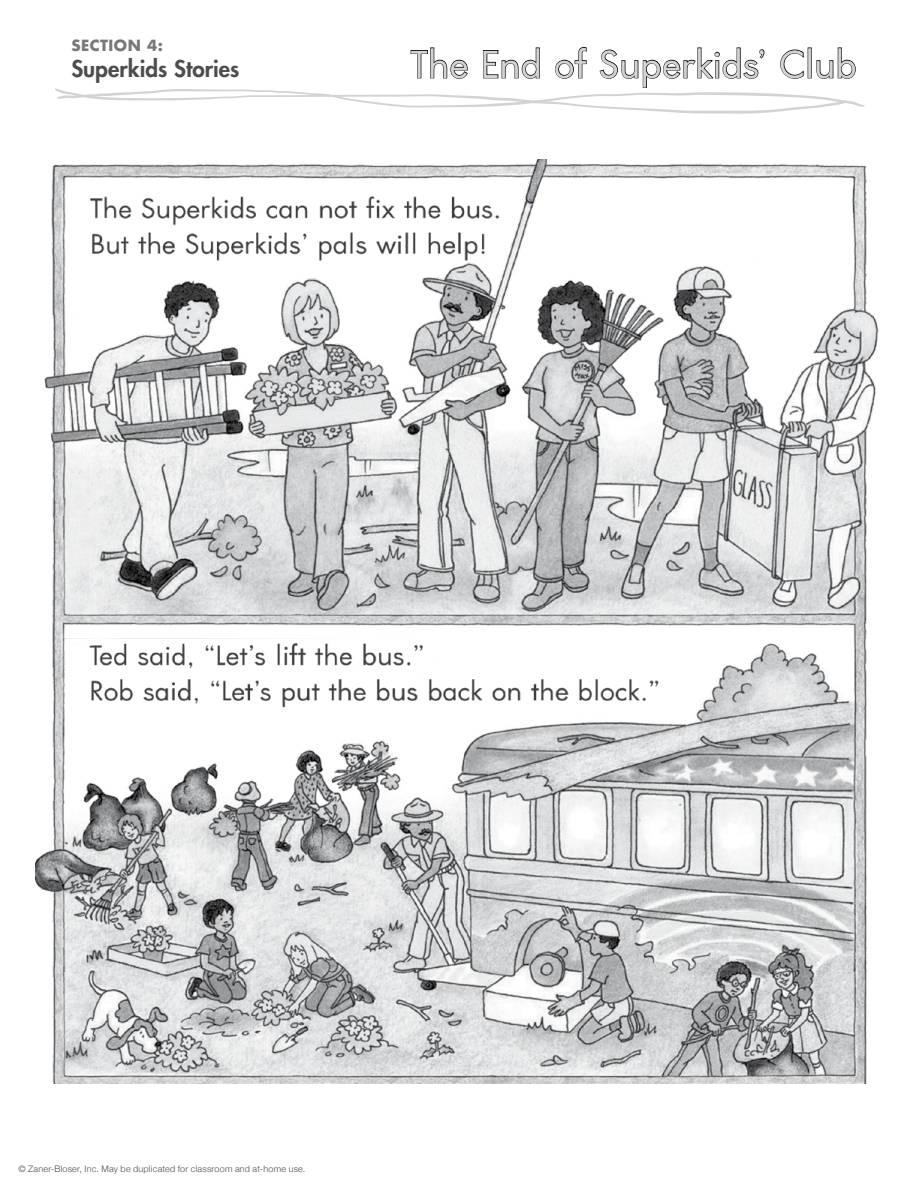
<style>
.page{position:relative;width:918px;height:1188px;background:#fff}
.page>*{position:absolute;margin:0;border:0;box-sizing:border-box;transform-origin:0 0}
.t1{font:36px "Futura Superkids";letter-spacing:.005em;color:#d1d3d4}
.t2{font:800 22.5px "Futura Std";color:#4d4d4f}
.t3{font:700 15px "Futura Std";letter-spacing:.035em;color:#77787b}
.t4{font:300 9px "Helvetica Neue";letter-spacing:.025em;color:#4d4d4f}
</style>
<div class="page">
<svg style="left:55px;top:47px;width:810px;height:67px"></svg>
<img style="left:35px;top:159px;width:843px;height:924px">
<h3 class="t3" style="left:71px;top:35px;width:93px">SECTION 4:</h3>
<h2 class="t2" style="left:71px;top:54px;width:169px">Superkids Stories</h2>
<h1 class="t1" style="left:411px;top:42px;width:447px">The End of Superkids’ Club</h1>
<p class="t4" style="left:18px;top:1162px;width:289px">© Zaner-Bloser, Inc. May be duplicated for classroom and at-home use.</p>
</div>
